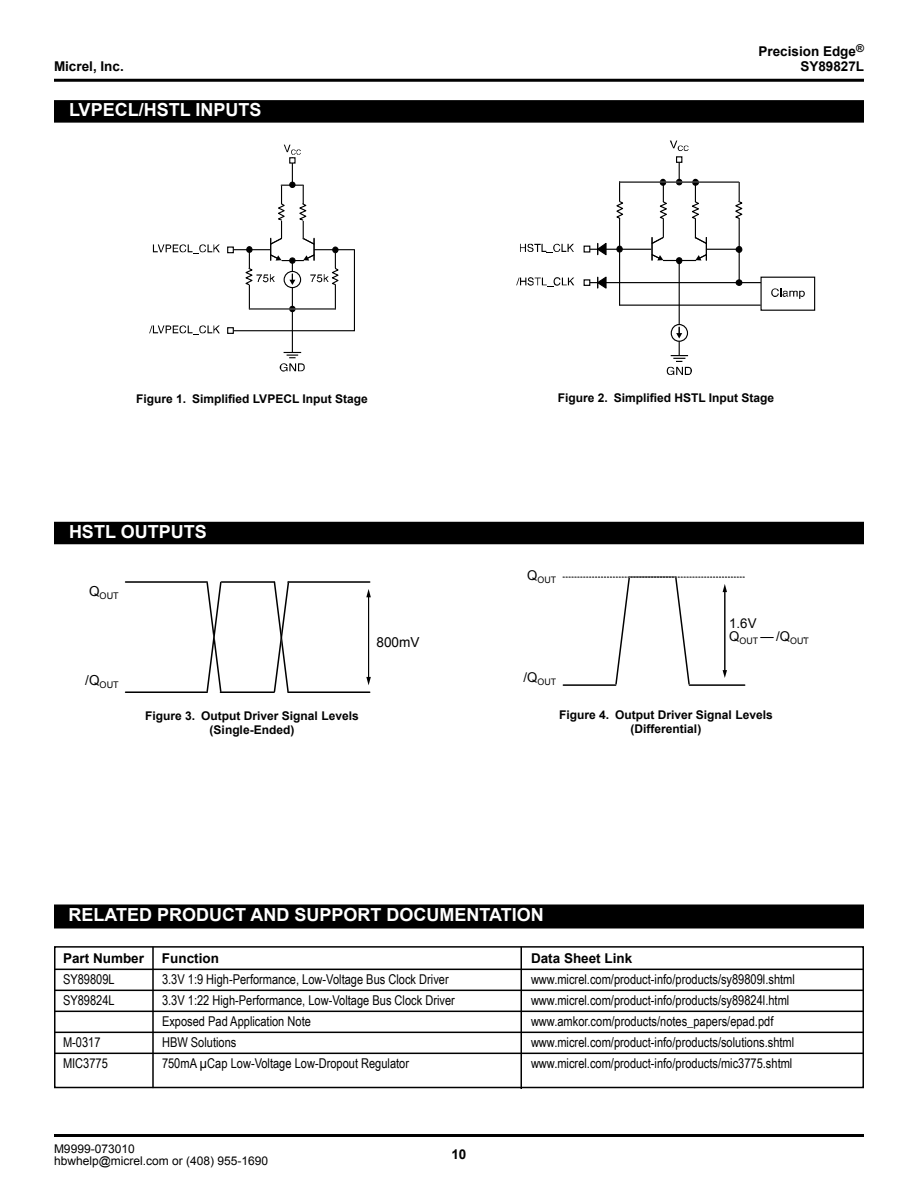
<style>
.page{position:relative;width:918px;height:1188px;background:#fff}
.page>*{position:absolute;margin:0;border:0;box-sizing:border-box;transform-origin:0 0}
.t1{font:700 18px "Arial";color:#fff}
.t2{font:13.8px "Arial";color:#000}
.t3{font:13.5px "Arial Narrow";color:#000}
.t4{font:700 13.5px "Arial";color:#000}
.t5{font:13.5px "Arial";color:#000}
.t6{font:700 12px/14.4px "Arial";color:#000;text-align:center}
.t7{font:12px/12px "Arial";color:#000}
.t8{font:9.15px "Arial";color:#000}
.t9{font:9px "Arial";color:#000}
</style>
<div class="page">
<hr style="left:54px;top:79px;width:810px;height:3px;background:#000">
<hr style="left:54px;top:1134px;width:810px;height:3px;background:#000">
<div style="left:55px;top:523px;width:808px;height:21px;background:#000"></div>
<div style="left:54px;top:522px;width:810px;height:22px;border:2px solid #000"></div>
<div style="left:55px;top:101px;width:808px;height:21px;background:#000"></div>
<div style="left:54px;top:100px;width:810px;height:23px;border:2px solid #000"></div>
<hr style="left:281px;top:186px;width:1px;height:52px;background:#000">
<svg style="left:227px;top:247px;width:2px;height:6px"></svg>
<hr style="left:303px;top:185px;width:1px;height:54px;background:#000">
<svg style="left:278px;top:202px;width:7px;height:20px"></svg>
<svg style="left:299px;top:202px;width:8px;height:20px"></svg>
<div style="left:289px;top:182px;width:7px;height:6px;border:1px solid #000;border-radius:50%"></div>
<hr style="left:292px;top:261px;width:1px;height:91px;background:#000">
<svg style="left:280px;top:352px;width:25px;height:20px"></svg>
<svg style="left:153px;top:244px;width:67px;height:10px"></svg>
<svg style="left:281px;top:145px;width:22px;height:42px"></svg>
<div style="left:289px;top:157px;width:7px;height:7px;background:#fff;border:1px solid #000"></div>
<svg style="left:229px;top:237px;width:126px;height:95px"></svg>
<div style="left:227px;top:327px;width:7px;height:7px;background:#fff;border:1px solid #000"></div>
<svg style="left:149px;top:325px;width:71px;height:10px"></svg>
<hr style="left:249px;top:308px;width:86px;height:2px;background:#000">
<hr style="left:663px;top:183px;width:1px;height:54px;background:#000">
<hr style="left:651px;top:238px;width:2px;height:22px;background:#000">
<svg style="left:651px;top:236px;width:13px;height:9px"></svg>
<svg style="left:651px;top:253px;width:12px;height:8px"></svg>
<hr style="left:706px;top:249px;width:31px;height:1px;background:#000">
<svg style="left:694px;top:236px;width:14px;height:25px"></svg>
<hr style="left:695px;top:182px;width:1px;height:56px;background:#000">
<hr style="left:739px;top:182px;width:1px;height:101px;background:#000">
<svg style="left:659px;top:200px;width:8px;height:20px"></svg>
<svg style="left:691px;top:200px;width:8px;height:20px"></svg>
<div style="left:736px;top:246px;width:6px;height:7px;border:1px solid #000;border-radius:50%"></div>
<div style="left:660px;top:179px;width:6px;height:7px;border:1px solid #000;border-radius:50%"></div>
<div style="left:692px;top:179px;width:7px;height:7px;border:1px solid #000;border-radius:50%"></div>
<hr style="left:663px;top:260px;width:33px;height:1px;background:#000">
<hr style="left:679px;top:261px;width:1px;height:94px;background:#000">
<svg style="left:671px;top:325px;width:17px;height:16px"></svg>
<div style="left:671px;top:324px;width:17px;height:18px;border:1px solid #000;border-radius:50%"></div>
<svg style="left:676px;top:327px;width:6px;height:12px"></svg>
<div style="left:676px;top:257px;width:6px;height:7px;border:1px solid #000;border-radius:50%"></div>
<div style="left:616px;top:246px;width:7px;height:7px;border:1px solid #000;border-radius:50%"></div>
<svg style="left:667px;top:355px;width:25px;height:20px"></svg>
<svg style="left:670px;top:141px;width:19px;height:10px"></svg>
<svg style="left:520px;top:244px;width:54px;height:9px"></svg>
<svg style="left:517px;top:277px;width:57px;height:10px"></svg>
<svg style="left:735px;top:200px;width:8px;height:20px"></svg>
<hr style="left:619px;top:182px;width:1px;height:123px;background:#000">
<svg style="left:676px;top:163px;width:6px;height:22px"></svg>
<svg style="left:676px;top:156px;width:6px;height:7px"></svg>
<svg style="left:596px;top:243px;width:12px;height:13px"></svg>
<svg style="left:596px;top:276px;width:12px;height:13px"></svg>
<hr style="left:588px;top:249px;width:63px;height:1px;background:#000">
<svg style="left:584px;top:246px;width:6px;height:7px"></svg>
<svg style="left:616px;top:200px;width:8px;height:20px"></svg>
<hr style="left:588px;top:282px;width:173px;height:1px;background:#000">
<svg style="left:584px;top:279px;width:6px;height:7px"></svg>
<hr style="left:620px;top:305px;width:140px;height:1px;background:#000">
<div style="left:760px;top:277px;width:55px;height:34px;background:#fff;border:1px solid #000"></div>
<svg style="left:771px;top:288px;width:34px;height:11px"></svg>
<div style="left:736px;top:279px;width:6px;height:7px;border:1px solid #000;border-radius:50%"></div>
<hr style="left:620px;top:182px;width:119px;height:1px;background:#000">
<hr style="left:126px;top:581px;width:81px;height:2px;background:#000">
<hr style="left:222px;top:581px;width:52px;height:2px;background:#000">
<svg style="left:206px;top:581px;width:17px;height:112px"></svg>
<hr style="left:220px;top:691px;width:54px;height:2px;background:#000">
<hr style="left:126px;top:691px;width:81px;height:2px;background:#000">
<hr style="left:368px;top:596px;width:1px;height:82px;background:#000">
<svg style="left:366px;top:677px;width:5px;height:8px"></svg>
<svg style="left:366px;top:589px;width:5px;height:8px"></svg>
<svg style="left:273px;top:581px;width:17px;height:112px"></svg>
<hr style="left:288px;top:581px;width:82px;height:2px;background:#000">
<hr style="left:288px;top:691px;width:82px;height:2px;background:#000">
<svg style="left:563px;top:576px;width:183px;height:110px"></svg>
<hr style="left:689px;top:684px;width:56px;height:2px;background:#000">
<hr style="left:54px;top:969px;width:810px;height:1px;background:#000">
<hr style="left:54px;top:990px;width:810px;height:1px;background:#000">
<hr style="left:54px;top:1011px;width:810px;height:1px;background:#000">
<hr style="left:54px;top:1032px;width:810px;height:1px;background:#000">
<hr style="left:54px;top:1053px;width:810px;height:1px;background:#000">
<div style="left:55px;top:905px;width:808px;height:23px;background:#000"></div>
<div style="left:54px;top:904px;width:810px;height:24px;border:2px solid #000"></div>
<div style="left:54px;top:946px;width:810px;height:142px;border:2px solid #000"></div>
<hr style="left:152px;top:947px;width:2px;height:141px;background:#000">
<hr style="left:521px;top:947px;width:1px;height:142px;background:#000">
<p class="t4" style="left:759px;top:46px;width:107px">Precision Edge<sup>®</sup></p>
<p class="t4" style="left:54px;top:61px;width:71px">Micrel, Inc.</p>
<p class="t4" style="left:800px;top:61px;width:65px">SY89827L</p>
<h1 class="t1" style="left:69px;top:98px;width:194px">LVPECL/HSTL INPUTS</h1>
<p class="t6" style="left:136px;top:392px;width:233px">Figure 1. Simpli昀椀ed LVPECL Input Stage</p>
<p class="t6" style="left:558px;top:391px;width:218px">Figure 2. Simpli昀椀ed HSTL Input Stage</p>
<h1 class="t1" style="left:69px;top:519px;width:139px">HSTL OUTPUTS</h1>
<p class="t8" style="left:89px;top:592px;width:31px"><sup>Q</sup>OUT</p>
<p class="t8" style="left:85px;top:682px;width:35px"><sup>/Q</sup>OUT</p>
<p class="t2" style="left:377px;top:637px;width:45px">800mV</p>
<p class="t6" style="left:145px;top:709px;width:215px">Figure 3. Output Driver Signal Levels (Single-Ended)</p>
<p class="t9" style="left:527px;top:577px;width:31px"><sup>Q</sup>OUT</p>
<p class="t9" style="left:523px;top:678px;width:34px"><sup>/Q</sup>OUT</p>
<p class="t5" style="left:729px;top:618px;width:29px">1.6V</p>
<p class="t9" style="left:729px;top:638px;width:81px"><sup>Q</sup>OUT <sup>—</sup> <sup>/Q</sup>OUT</p>
<p class="t6" style="left:559px;top:708px;width:215px">Figure 4. Output Driver Signal Levels (Differential)</p>
<h1 class="t1" style="left:69px;top:903px;width:477px">RELATED PRODUCT AND SUPPORT DOCUMENTATION</h1>
<p class="t4" style="left:63px;top:949px;width:83px">Part Number</p>
<p class="t4" style="left:162px;top:949px;width:58px">Function</p>
<p class="t4" style="left:531px;top:949px;width:103px">Data Sheet Link</p>
<p class="t3" style="left:63px;top:974px;width:53px">SY89809L</p>
<p class="t3" style="left:162px;top:974px;width:288px">3.3V 1:9 High-Performance, Low-Voltage Bus Clock Driver</p>
<p class="t3" style="left:531px;top:974px;width:265px">www.micrel.com/product-info/products/sy89809l.shtml</p>
<p class="t3" style="left:63px;top:995px;width:53px">SY89824L</p>
<p class="t3" style="left:162px;top:995px;width:294px">3.3V 1:22 High-Performance, Low-Voltage Bus Clock Driver</p>
<p class="t3" style="left:531px;top:995px;width:260px">www.micrel.com/product-info/products/sy89824l.html</p>
<p class="t3" style="left:162px;top:1016px;width:150px">Exposed Pad Application Note</p>
<p class="t3" style="left:531px;top:1016px;width:244px">www.amkor.com/products/notes_papers/epad.pdf</p>
<p class="t3" style="left:63px;top:1037px;width:39px">M-0317</p>
<p class="t3" style="left:162px;top:1037px;width:76px">HBW Solutions</p>
<p class="t3" style="left:531px;top:1037px;width:265px">www.micrel.com/product-info/products/solutions.shtml</p>
<p class="t3" style="left:63px;top:1058px;width:46px">MIC3775</p>
<p class="t3" style="left:162px;top:1058px;width:249px">750mA µCap Low-Voltage Low-Dropout Regulator</p>
<p class="t3" style="left:531px;top:1058px;width:263px">www.micrel.com/product-info/products/mic3775.shtml</p>
<p class="t7" style="left:54px;top:1144px;width:216px">M9999-073010<br>hbwhelp@micrel.com or (408) 955-1690</p>
<p class="t4" style="left:451px;top:1149px;width:17px">10</p>
</div>
